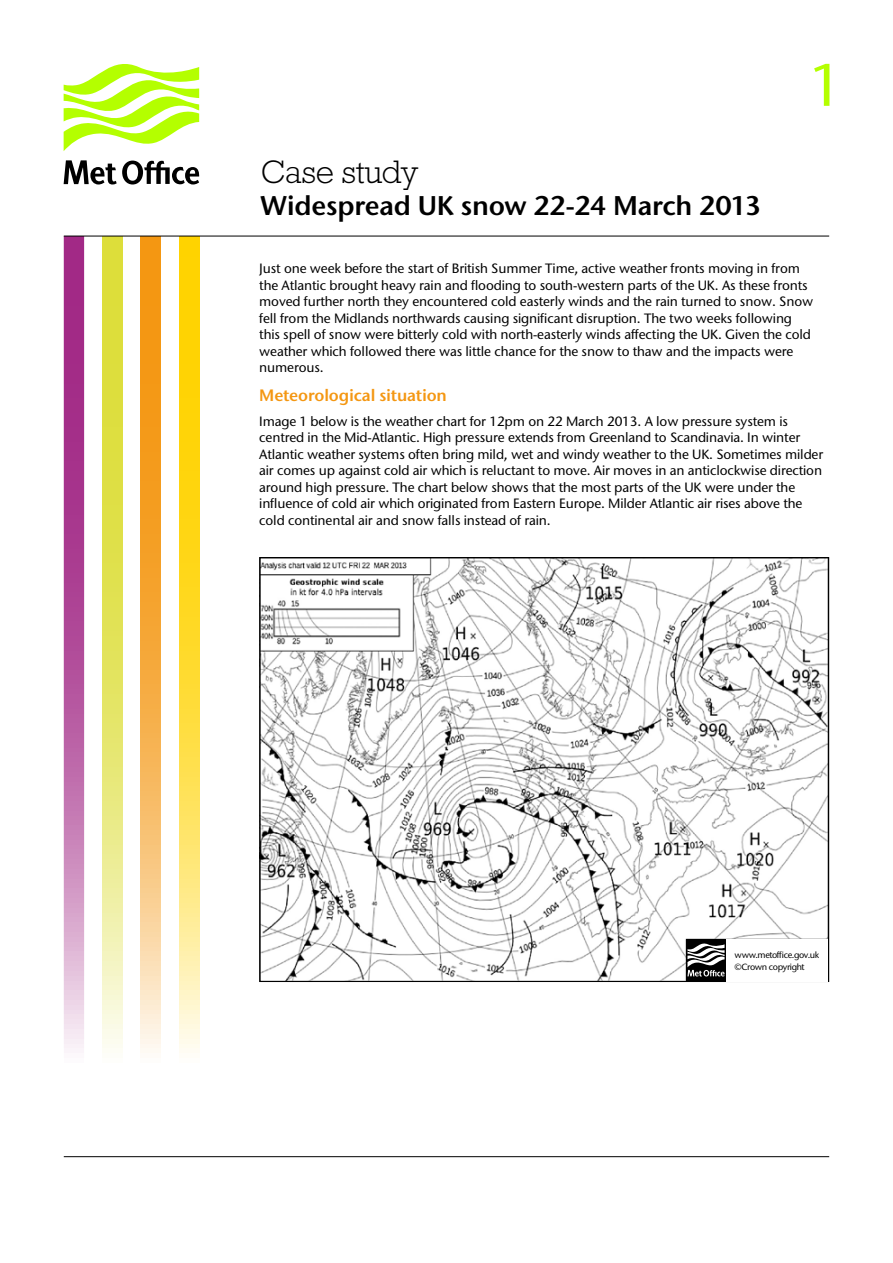
<style>
.page{position:relative;width:893px;height:1263px;background:#fff}
.page>*{position:absolute;margin:0;border:0;box-sizing:border-box;transform-origin:0 0}
.t1{font:500 60px "Stone Sans ITC";color:#b4ff00}
.t2{font:300 33px "Rockwell";letter-spacing:-.01em;color:#000}
.t3{font:27px "Stone Sans ITC Semi";letter-spacing:-.01em;color:#000}
.t4{font:16.5px "Stone Sans ITC Semi";letter-spacing:-.01em;color:#f49712}
.t5{font:500 13.5px/16.5px "Stone Sans ITC";letter-spacing:-.01em;color:#000}
.t6{font:500 9px/12px "Stone Sans ITC";letter-spacing:-.04em;color:#000}
</style>
<div class="page">
<svg style="left:64px;top:237px;width:20px;height:816px;background:#ba61a5"></svg>
<svg style="left:102px;top:237px;width:21px;height:811px;background:#e5e66d"></svg>
<svg style="left:141px;top:237px;width:20px;height:816px;background:#f6b250"></svg>
<svg style="left:179px;top:237px;width:20px;height:816px;background:#ffde43"></svg>
<svg style="left:64px;top:160px;width:136px;height:24px"></svg>
<svg style="left:64px;top:64px;width:135px;height:87px"></svg>
<hr style="left:64px;top:236px;width:765px;height:1px;background:#000">
<hr style="left:64px;top:1156px;width:765px;height:1px;background:#000">
<img style="left:261px;top:559px;width:566px;height:421px">
<div style="left:686px;top:939px;width:40px;height:42px;background:#000"></div>
<svg style="left:687px;top:943px;width:38px;height:33px"></svg>
<div style="left:726px;top:939px;width:102px;height:42px;background:#fff"></div>
<h2 class="t2" style="left:260px;top:153px;width:159px">Case study</h2>
<h3 class="t3" style="left:260px;top:189px;width:502px">Widespread UK snow 22-24 March 2013</h3>
<h1 class="t1" style="left:809px;top:48px;width:36px">1</h1>
<p class="t5" style="left:259px;top:260px;width:555px">Just one week before the start of British Summer Time, active weather fronts moving in from the Atlantic brought heavy rain and flooding to south-western parts of the UK. As these fronts moved further north they encountered cold easterly winds and the rain turned to snow. Snow fell from the Midlands northwards causing significant disruption. The two weeks following this spell of snow were bitterly cold with north-easterly winds affecting the UK. Given the cold weather which followed there was little chance for the snow to thaw and the impacts were numerous.</p>
<p class="t4" style="left:259px;top:385px;width:189px">Meteorological situation</p>
<p class="t5" style="left:259px;top:413px;width:565px">Image 1 below is the weather chart for 12pm on 22 March 2013. A low pressure system is centred in the Mid-Atlantic. High pressure extends from Greenland to Scandinavia. In winter Atlantic weather systems often bring mild, wet and windy weather to the UK. Sometimes milder air comes up against cold air which is reluctant to move. Air moves in an anticlockwise direction around high pressure. The chart below shows that the most parts of the UK were under the influence of cold air which originated from Eastern Europe. Milder Atlantic air rises above the cold continental air and snow falls instead of rain.</p>
<p class="t6" style="left:735px;top:948px;width:86px">www.metoffice.gov.uk ©Crown copyright</p>
</div>
